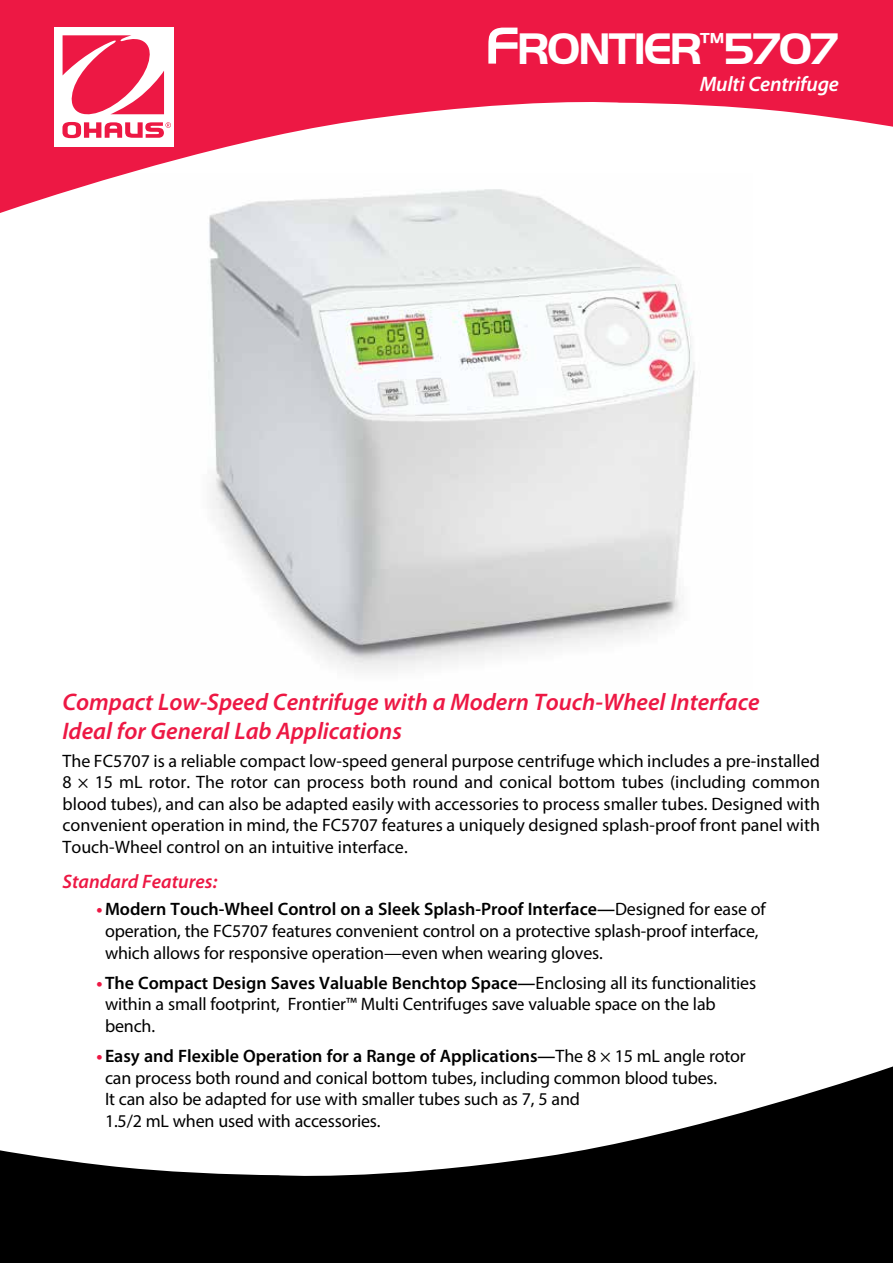
<style>
.page{position:relative;width:893px;height:1263px;background:#fff}
.page>*{position:absolute;margin:0;border:0;box-sizing:border-box;transform-origin:0 0}
.t1{font:700 45.9px "Handel Got D";letter-spacing:-.05em;color:#fff}
.t2{font:italic 600 24px/28.8px "Myriad Pro";color:#ed1844}
.t3{font:italic 600 21px "Myriad Pro";letter-spacing:-.01em;color:#fff}
.t4{font:italic 600 19.5px "Myriad Pro";color:#ed1844}
.t5{font:18px/21.6px "Myriad Pro";letter-spacing:-.01em;color:#000}
.s1{font-size:54px}
.s2{font-weight:700;color:#ed1844}
.s3{font-weight:600}
</style>
<div class="page">
<svg style="left:0;top:0;width:893px;height:213px;fill:#ed1844"></svg>
<div style="left:54px;top:27px;width:120px;height:119px;background:#fff"></div>
<svg style="left:62px;top:35px;width:109px;height:103px"></svg>
<svg style="left:0;top:1066px;width:893px;height:197px;fill:#000"></svg>
<img style="left:140px;top:174px;width:613px;height:497px">
<h1 class="t1" style="left:485px;top:22px;width:355px"><span class="s1">F</span>RONTIER<sup>™</sup>5707</h1>
<p class="t3" style="left:700px;top:70px;width:141px">Multi Centrifuge</p>
<h2 class="t2" style="left:63px;top:687px;width:699px">Compact Low-Speed Centrifuge with a Modern Touch-Wheel Interface<br>Ideal for General Lab Applications</h2>
<p class="t5" style="left:63px;top:749px;width:759px;text-align:justify">The FC5707 is a reliable compact low-speed general purpose centrifuge which includes a pre-installed 8 × 15 mL rotor. The rotor can process both round and conical bottom tubes (including common blood tubes), and can also be adapted easily with accessories to process smaller tubes. Designed with convenient operation in mind, the FC5707 features a uniquely designed splash-proof front panel with Touch-Wheel control on an intuitive interface.</p>
<p class="t4" style="left:63px;top:868px;width:156px">Standard Features:</p>
<p class="t5" style="left:105px;top:898px;width:662px;text-indent:-8px"><span class="s2">•</span><span class="s3">Modern Touch-Wheel Control on a Sleek Splash-Proof Interface—</span>Designed for ease of operation, the FC5707 features convenient control on a protective splash-proof interface, which allows for responsive operation—even when wearing gloves.</p>
<p class="t5" style="left:105px;top:972px;width:653px;text-indent:-8px"><span class="s2">•</span> <span class="s3">The Compact Design Saves Valuable Benchtop Space—</span>Enclosing all its functionalities within a small footprint, Frontier™ Multi Centrifuges save valuable space on the lab bench.</p>
<p class="t5" style="left:105px;top:1045px;width:642px;text-indent:-8px"><span class="s2">•</span> <span class="s3">Easy and Flexible Operation for a Range of Applications—</span>The 8 × 15 mL angle rotor can process both round and conical bottom tubes, including common blood tubes.<br>It can also be adapted for use with smaller tubes such as 7, 5 and<br>1.5/2 mL when used with accessories.</p>
</div>
